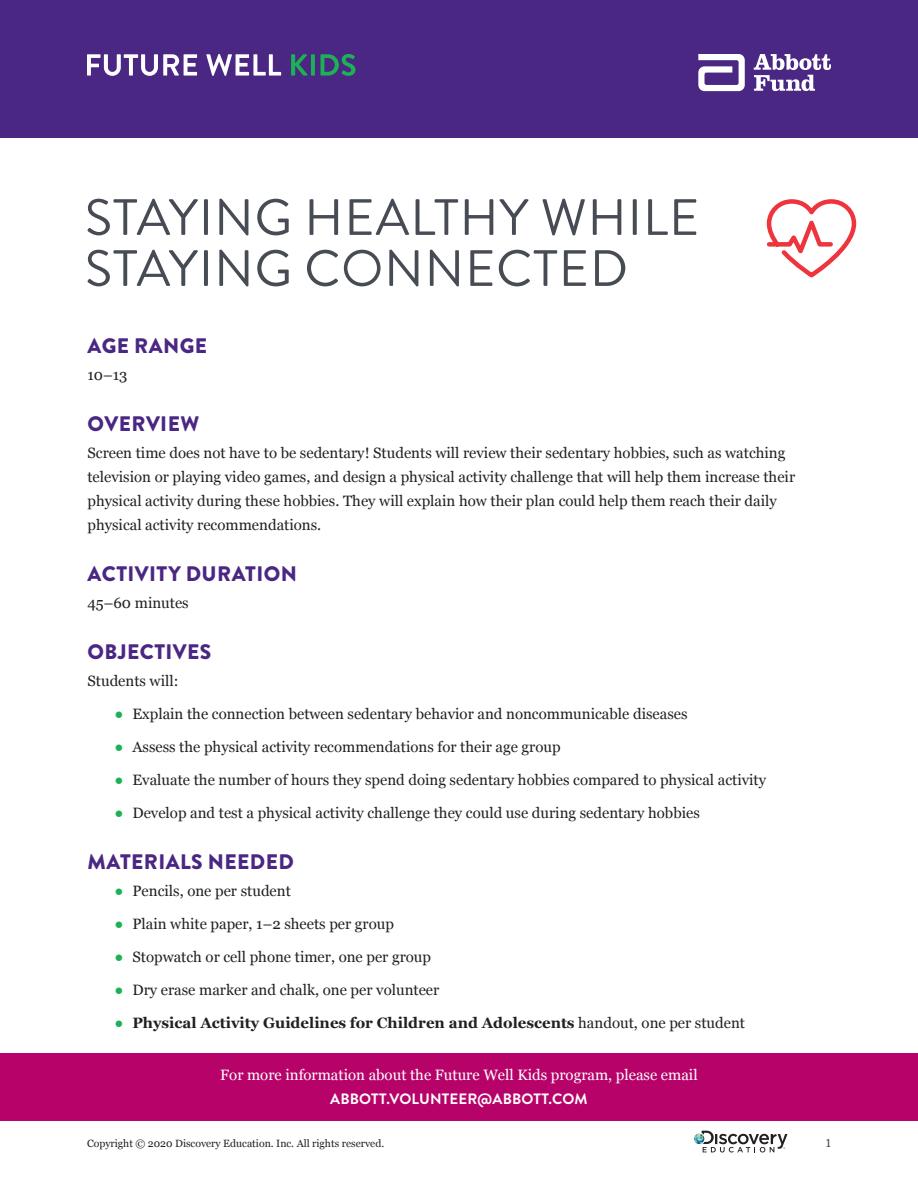
<style>
.page{position:relative;width:918px;height:1188px;background:#fff}
.page>*{position:absolute;margin:0;border:0;box-sizing:border-box;transform-origin:0 0}
.t1{font:51px/51px "Brandon Grotesque";letter-spacing:.02em;color:#464b54}
.Subhead_1{font:900 21px "Brandon Grotesque";letter-spacing:.02em;color:#4a2783}
.Body_More_space_afte{font:15px/24px "Georgia";color:#231f20}
.Body{font:15px/24px "Georgia";color:#fff;text-align:center}
.t2{font:700 15px "Georgia";color:#231f20}
.Body_Less_Space_afte{font:15px "Georgia";color:#231f20}
.Page_Number{font:15px "Georgia";color:#464b54;scale:.8 1}
.t3{font:10.5px "Georgia";color:#231f20}
.s1{font-family:"Arial";color:#1db156}
.s2{font-family:"Arial";font-weight:400;color:#1db156}
.s3{font-weight:400}
.s4{font-family:"Brandon Grotesque";font-weight:700}
</style>
<div class="page">
<svg style="left:694px;top:1131px;width:93px;height:22px"></svg>
<div style="left:0;top:0;width:918px;height:138px;background:#4a2783"></div>
<svg style="left:87px;top:54px;width:194px;height:22px"></svg>
<svg style="left:291px;top:54px;width:17px;height:22px"></svg>
<svg style="left:311px;top:54px;width:4px;height:22px"></svg>
<svg style="left:321px;top:54px;width:35px;height:22px"></svg>
<svg style="left:754px;top:54px;width:77px;height:37px"></svg>
<svg style="left:698px;top:54px;width:47px;height:37px"></svg>
<svg style="left:766px;top:199px;width:91px;height:79px"></svg>
<div style="left:0;top:1053px;width:918px;height:67px;background:#b70369"></div>
<p class="t1" style="left:85px;top:193px;width:616px">STAYING HEALTHY WHILE<br>STAYING CONNECTED</p>
<p class="Subhead_1" style="left:88px;top:331px;width:121px">AGE RANGE</p>
<p class="Body_More_space_afte" style="left:87px;top:362px;width:42px">10–13</p>
<p class="Subhead_1" style="left:88px;top:409px;width:113px">OVERVIEW</p>
<p class="Body_More_space_afte" style="left:87px;top:440px;width:709px">Screen time does not have to be sedentary! Students will review their sedentary hobbies, such as watching television or playing video games, and design a physical activity challenge that will help them increase their physical activity during these hobbies. They will explain how their plan could help them reach their daily physical activity recommendations.</p>
<p class="Subhead_1" style="left:88px;top:559px;width:211px">ACTIVITY DURATION</p>
<p class="Body_More_space_afte" style="left:87px;top:590px;width:103px">45–60 minutes</p>
<p class="Subhead_1" style="left:88px;top:637px;width:125px">OBJECTIVES</p>
<p class="Body_Less_Space_afte" style="left:87px;top:670px;width:92px">Students will:</p>
<p class="Body_More_space_afte" style="left:114px;top:701px;width:575px"><span class="s1">●</span> Explain the connection between sedentary behavior and noncommunicable diseases</p>
<p class="Body_More_space_afte" style="left:114px;top:734px;width:448px"><span class="s1">●</span> Assess the physical activity recommendations for their age group</p>
<p class="Body_More_space_afte" style="left:114px;top:767px;width:653px"><span class="s1">●</span> Evaluate the number of hours they spend doing sedentary hobbies compared to physical activity</p>
<p class="Body_More_space_afte" style="left:114px;top:800px;width:587px"><span class="s1">●</span> Develop and test a physical activity challenge they could use during sedentary hobbies</p>
<p class="Subhead_1" style="left:88px;top:847px;width:208px">MATERIALS NEEDED</p>
<p class="Body_More_space_afte" style="left:114px;top:878px;width:178px"><span class="s1">●</span> Pencils, one per student</p>
<p class="Body_More_space_afte" style="left:114px;top:911px;width:281px"><span class="s1">●</span> Plain white paper, 1–2 sheets per group</p>
<p class="Body_More_space_afte" style="left:114px;top:944px;width:318px"><span class="s1">●</span> Stopwatch or cell phone timer, one per group</p>
<p class="Body_More_space_afte" style="left:114px;top:977px;width:326px"><span class="s1">●</span> Dry erase marker and chalk, one per volunteer</p>
<p class="t2" style="left:114px;top:1012px;width:632px"><span class="s2">●</span> Physical Activity Guidelines for Children and Adolescents <span class="s3">handout, one per student</span></p>
<p class="Body" style="left:220px;top:1062px;width:479px">For more information about the Future Well Kids program, please email<br><span class="s4">ABBOTT.VOLUNTEER@ABBOTT.COM</span></p>
<p class="t3" style="left:87px;top:1136px;width:299px">Copyright © 2020 Discovery Education. Inc. All rights reserved.</p>
<p class="Page_Number" style="left:826px;top:1131px;width:8px">1</p>
</div>
